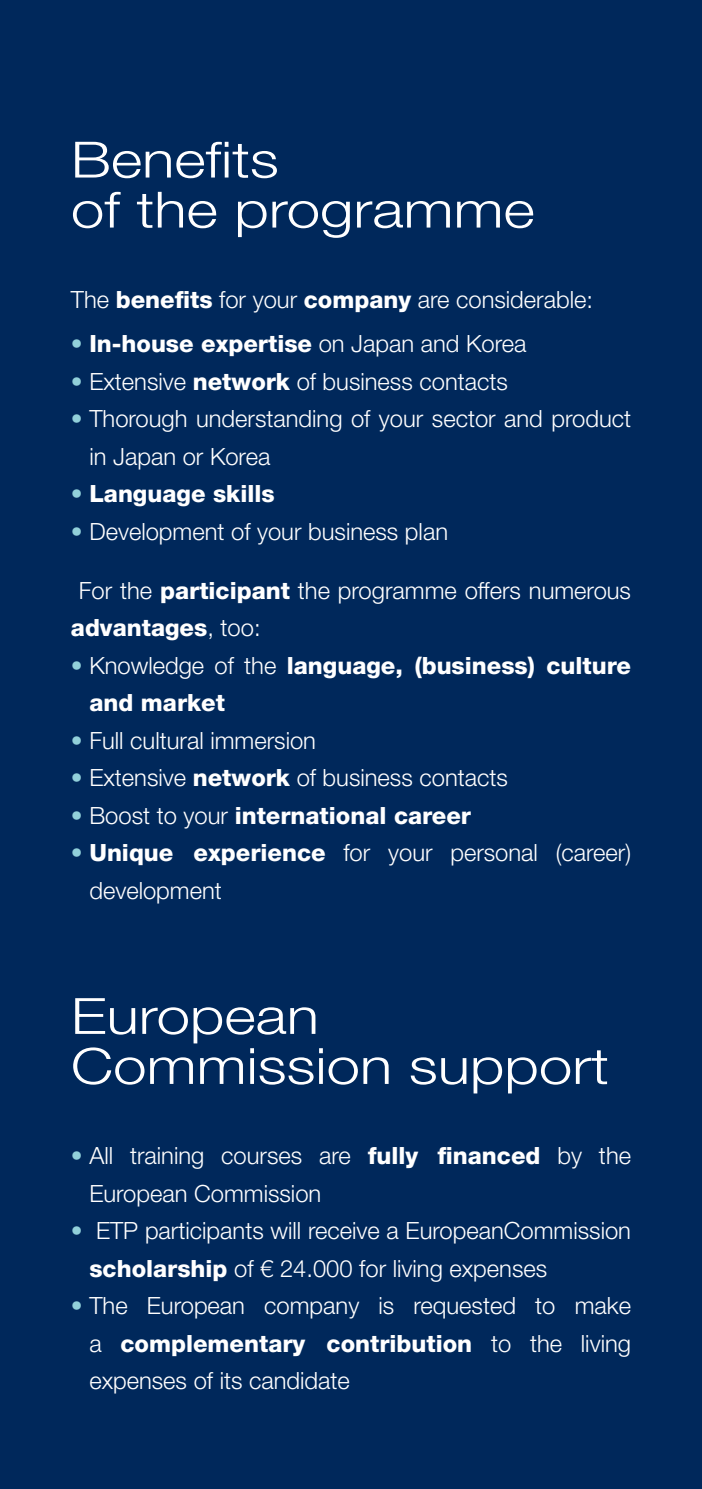
<style>
.page{position:relative;width:702px;height:1489px;background:#fff}
.page>*{position:absolute;margin:0;border:0;box-sizing:border-box;transform-origin:0 0}
.t1{font:300 50px/50px "Helvetica Neue LT Std";color:#fff;scale:1.2 1}
.t2{font:300 23.75px/37.5px "Helvetica Neue LT Std";color:#fff}
.t3{font:800 23.75px/37.5px "Helvetica Neue LT Std";color:#fff}
.s1{font-weight:800}
.s2{font-weight:300;color:#91d0da}
.s3{font-weight:300}
.s4{color:#91d0da}
</style>
<div class="page">
<div style="left:0;top:0;width:702px;height:1488px;background:#00285b"></div>
<h1 class="t1" style="left:71px;top:134px;width:388px">Benefits<br>of the programme</h1>
<p class="t2" style="left:71px;top:280px;width:523px">The <span class="s1">benefits</span> for your <span class="s1">company</span> are considerable:</p>
<p class="t3" style="left:71px;top:325px;width:457px"><span class="s2">•</span> In-house expertise <span class="s3">on Japan and Korea</span></p>
<p class="t2" style="left:71px;top:362px;width:438px"><span class="s4">•</span> Extensive <span class="s1">network</span> of business contacts</p>
<p class="t2" style="left:89px;top:399px;width:543px;text-indent:-18px"><span class="s4">•</span> Thorough understanding of your sector and product in Japan or Korea</p>
<p class="t3" style="left:71px;top:475px;width:205px"><span class="s2">•</span> Language skills</p>
<p class="t2" style="left:71px;top:512px;width:378px"><span class="s4">•</span> Development of your business plan</p>
<p class="t2" style="left:71px;top:571px;width:561px;text-indent:8px">For the <span class="s1">participant</span> the programme offers numerous <span class="s1">advantages</span>, too:</p>
<p class="t3" style="left:89px;top:646px;width:543px;text-indent:-18px"><span class="s2">•</span> <span class="s3">Knowledge of the</span> language, (business) culture and market</p>
<p class="t2" style="left:71px;top:721px;width:246px"><span class="s4">•</span> Full cultural immersion</p>
<p class="t2" style="left:71px;top:758px;width:438px"><span class="s4">•</span> Extensive <span class="s1">network</span> of business contacts</p>
<p class="t3" style="left:71px;top:796px;width:401px"><span class="s2">•</span> <span class="s3">Boost to your</span> international career</p>
<p class="t2" style="left:89px;top:833px;width:543px;text-indent:-18px"><span class="s4">•</span> <span class="s1">Unique experience</span> for your personal (career) development</p>
<h1 class="t1" style="left:71px;top:990px;width:450px">European<br>Commission support</h1>
<p class="t2" style="left:89px;top:1136px;width:543px;text-indent:-18px"><span class="s4">•</span> All training courses are <span class="s1">fully financed</span> by the<br>European Commission</p>
<p class="t2" style="left:89px;top:1211px;width:543px;text-indent:-18px"><span class="s4">•</span> ETP participants will receive a European Commission <span class="s1">scholarship</span> of € 24.000 for living expenses</p>
<p class="t2" style="left:89px;top:1286px;width:543px;text-align:justify;text-indent:-18px"><span class="s4">•</span> The European company is requested to make a <span class="s1">complementary contribution</span> to the living expenses of its candidate</p>
</div>
